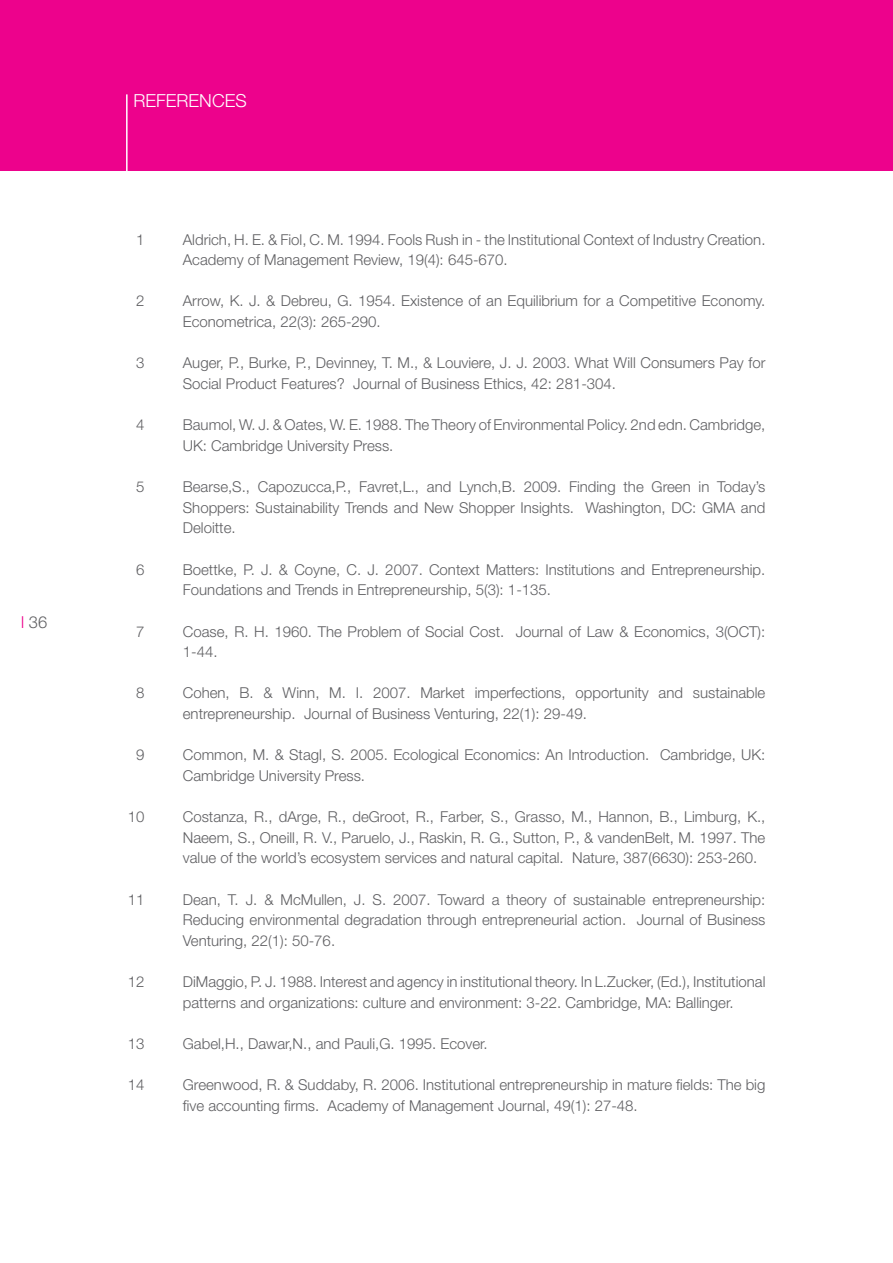
<style>
.page{position:relative;width:893px;height:1263px;background:#fff}
.page>*{position:absolute;margin:0;border:0;box-sizing:border-box;transform-origin:0 0}
.t1{font:300 18px "Helvetica Neue LT Std";color:#fff}
.t2{font:300 16.5px "Helvetica Neue LT Std";color:#5f5f62}
.t3{font:300 15px/20.7px "Helvetica Neue LT Std";color:#5f5f62}
.s1{color:#ed028c}
</style>
<div class="page">
<div style="left:0;top:0;width:893px;height:170px;background:#ed028c"></div>
<hr style="left:126px;top:94px;width:2px;height:80px;background:#fff">
<p class="t2" style="left:21px;top:612px;width:27px"><span class="s1">l</span> 36</p>
<p class="t1" style="left:134px;top:90px;width:25px">References</p>
<p class="t3" style="left:136px;top:229px;width:10px">1</p>
<p class="t3" style="left:183px;top:229px;width:584px">Aldrich, H. E. &amp; Fiol, C. M. 1994. Fools Rush in - the Institutional Context of Industry Creation.<br>Academy of Management Review, 19(4): 645-670.</p>
<p class="t3" style="left:136px;top:290px;width:10px">2</p>
<p class="t3" style="left:183px;top:290px;width:584px">Arrow, K. J. &amp; Debreu, G. 1954. Existence of an Equilibrium for a Competitive Economy.<br>Econometrica, 22(3): 265-290.</p>
<p class="t3" style="left:136px;top:352px;width:10px">3</p>
<p class="t3" style="left:183px;top:352px;width:584px">Auger, P., Burke, P., Devinney, T. M., &amp; Louviere, J. J. 2003. What Will Consumers Pay for<br>Social Product Features? Journal of Business Ethics, 42: 281-304.</p>
<p class="t3" style="left:136px;top:414px;width:10px">4</p>
<p class="t3" style="left:183px;top:414px;width:584px">Baumol, W. J. &amp; Oates, W. E. 1988. The Theory of Environmental Policy. 2nd edn. Cambridge,<br>UK: Cambridge University Press.</p>
<p class="t3" style="left:136px;top:476px;width:10px">5</p>
<p class="t3" style="left:183px;top:476px;width:584px;text-align:justify">Bearse,S., Capozucca,P., Favret,L., and Lynch,B. 2009. Finding the Green in Today’s Shoppers: Sustainability Trends and New Shopper Insights. Washington, DC: GMA and Deloitte.</p>
<p class="t3" style="left:136px;top:559px;width:10px">6</p>
<p class="t3" style="left:183px;top:559px;width:584px">Boettke, P. J. &amp; Coyne, C. J. 2007. Context Matters: Institutions and Entrepreneurship.<br>Foundations and Trends in Entrepreneurship, 5(3): 1-135.</p>
<p class="t3" style="left:136px;top:620px;width:10px">7</p>
<p class="t3" style="left:183px;top:620px;width:584px">Coase, R. H. 1960. The Problem of Social Cost. Journal of Law &amp; Economics, 3(OCT):<br>1-44.</p>
<p class="t3" style="left:136px;top:682px;width:10px">8</p>
<p class="t3" style="left:183px;top:682px;width:584px">Cohen, B. &amp; Winn, M. I. 2007. Market imperfections, opportunity and sustainable entrepreneurship. Journal of Business Venturing, 22(1): 29-49.</p>
<p class="t3" style="left:136px;top:744px;width:10px">9</p>
<p class="t3" style="left:183px;top:744px;width:584px">Common, M. &amp; Stagl, S. 2005. Ecological Economics: An Introduction. Cambridge, UK:<br>Cambridge University Press.</p>
<p class="t3" style="left:128px;top:806px;width:18px">10</p>
<p class="t3" style="left:183px;top:806px;width:584px;text-align:justify">Costanza, R., dArge, R., deGroot, R., Farber, S., Grasso, M., Hannon, B., Limburg, K., Naeem, S., Oneill, R. V., Paruelo, J., Raskin, R. G., Sutton, P., &amp; vandenBelt, M. 1997. The value of the world’s ecosystem services and natural capital. Nature, 387(6630): 253-260.</p>
<p class="t3" style="left:128px;top:889px;width:18px">11</p>
<p class="t3" style="left:183px;top:889px;width:584px;text-align:justify">Dean, T. J. &amp; McMullen, J. S. 2007. Toward a theory of sustainable entrepreneurship:<br>Reducing environmental degradation through entrepreneurial action. Journal of Business Venturing, 22(1): 50-76.</p>
<p class="t3" style="left:128px;top:971px;width:18px">12</p>
<p class="t3" style="left:183px;top:971px;width:584px">DiMaggio, P. J. 1988. Interest and agency in institutional theory. In L.Zucker, (Ed.), Institutional patterns and organizations: culture and environment: 3-22. Cambridge, MA: Ballinger.</p>
<p class="t3" style="left:128px;top:1033px;width:18px">13</p>
<p class="t3" style="left:183px;top:1033px;width:306px">Gabel,H., Dawar,N., and Pauli,G. 1995. Ecover.</p>
<p class="t3" style="left:128px;top:1074px;width:18px">14</p>
<p class="t3" style="left:183px;top:1074px;width:584px">Greenwood, R. &amp; Suddaby, R. 2006. Institutional entrepreneurship in mature fields: The big five accounting firms. Academy of Management Journal, 49(1): 27-48.</p>
</div>
